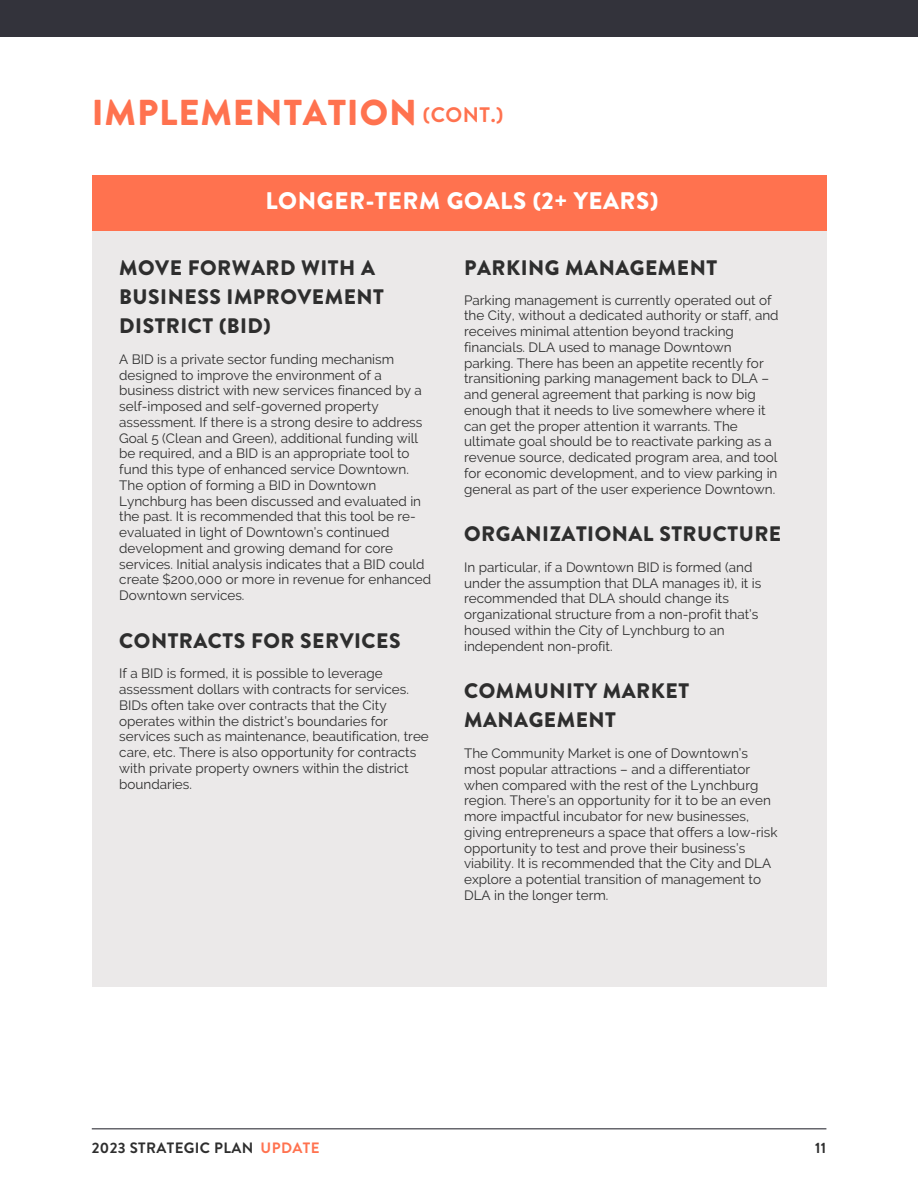
<style>
.page{position:relative;width:918px;height:1188px;background:#fff}
.page>*{position:absolute;margin:0;border:0;box-sizing:border-box;transform-origin:0 0}
.t1{font:900 36px "Brandon Grotesque";letter-spacing:.025em;color:#ff724f}
.t2{font:900 24px "Brandon Grotesque";letter-spacing:.025em;color:#fff}
.t3{font:900 21px/29.2px "Brandon Grotesque";letter-spacing:.025em;color:#2e2e2e}
.t4{font:700 21px "Brandon Grotesque";color:#ff724f}
.t5{font:700 15px "Brandon Grotesque";letter-spacing:.025em;color:#2e2e2e}
.t6{font:13.5px/15.8px "Raleway";color:#2e2e2e}
.s1{color:#ff724f}
</style>
<div class="page">
<div style="left:0;top:0;width:918px;height:37px;background:#33333b"></div>
<hr style="left:92px;top:1128px;width:734px;height:1px;background:#33333b">
<div style="left:92px;top:217px;width:734px;height:770px;background:#ebe9e9"></div>
<div style="left:92px;top:175px;width:734px;height:56px;background:#ff724f"></div>
<h1 class="t1" style="left:92px;top:87px;width:327px">IMPLEMENTATION</h1>
<h3 class="t4" style="left:423px;top:100px;width:82px">(CONT.)</h3>
<h2 class="t2" style="left:265px;top:184px;width:394px">LONGER-TERM GOALS (2+ YEARS)</h2>
<h3 class="t3" style="left:119px;top:253px;width:266px">MOVE FORWARD WITH A<br>BUSINESS IMPROVEMENT<br>DISTRICT (BID)</h3>
<p class="t6" style="left:119px;top:351px;width:313px">A BID is a private sector funding mechanism designed to improve the environment of a business district with new services financed by a self-imposed and self-governed property assessment. If there is a strong desire to address Goal 5 (Clean and Green), additional funding will be required, and a BID is an appropriate tool to fund this type of enhanced service Downtown.<br>The option of forming a BID in Downtown Lynchburg has been discussed and evaluated in the past. It is recommended that this tool be re&shy;evaluated in light of Downtown’s continued development and growing demand for core services. Initial analysis indicates that a BID could create $200,000 or more in revenue for enhanced Downtown services.</p>
<h3 class="t3" style="left:119px;top:626px;width:283px">CONTRACTS FOR SERVICES</h3>
<p class="t6" style="left:119px;top:666px;width:311px">If a BID is formed, it is possible to leverage assessment dollars with contracts for services.<br>BIDs often take over contracts that the City operates within the district’s boundaries for services such as maintenance, beautification, tree care, etc. There is also opportunity for contracts with private property owners within the district boundaries.</p>
<h3 class="t3" style="left:464px;top:253px;width:255px">PARKING MANAGEMENT</h3>
<p class="t6" style="left:464px;top:292px;width:316px">Parking management is currently operated out of the City, without a dedicated authority or staff, and receives minimal attention beyond tracking financials. DLA used to manage Downtown parking. There has been an appetite recently for transitioning parking management back to DLA – and general agreement that parking is now big enough that it needs to live somewhere where it can get the proper attention it warrants. The ultimate goal should be to reactivate parking as a revenue source, dedicated program area, and tool for economic development, and to view parking in general as part of the user experience Downtown.</p>
<h3 class="t3" style="left:464px;top:520px;width:319px">ORGANIZATIONAL STRUCTURE</h3>
<p class="t6" style="left:464px;top:559px;width:299px">In particular, if a Downtown BID is formed (and under the assumption that DLA manages it), it is recommended that DLA should change its organizational structure from a non-profit that’s housed within the City of Lynchburg to an independent non-profit.</p>
<h3 class="t3" style="left:464px;top:676px;width:226px">COMMUNITY MARKET<br>MANAGEMENT</h3>
<p class="t6" style="left:464px;top:745px;width:315px">The Community Market is one of Downtown’s most popular attractions – and a differentiator when compared with the rest of the Lynchburg region. There’s an opportunity for it to be an even more impactful incubator for new businesses, giving entrepreneurs a space that offers a low-risk opportunity to test and prove their business’s viability. It is recommended that the City and DLA explore a potential transition of management to DLA in the longer term.</p>
<p class="t5" style="left:92px;top:1137px;width:229px">2023 STRATEGIC PLAN <span class="s1">UPDATE</span></p>
<p class="t5" style="left:815px;top:1137px;width:13px">11</p>
</div>
